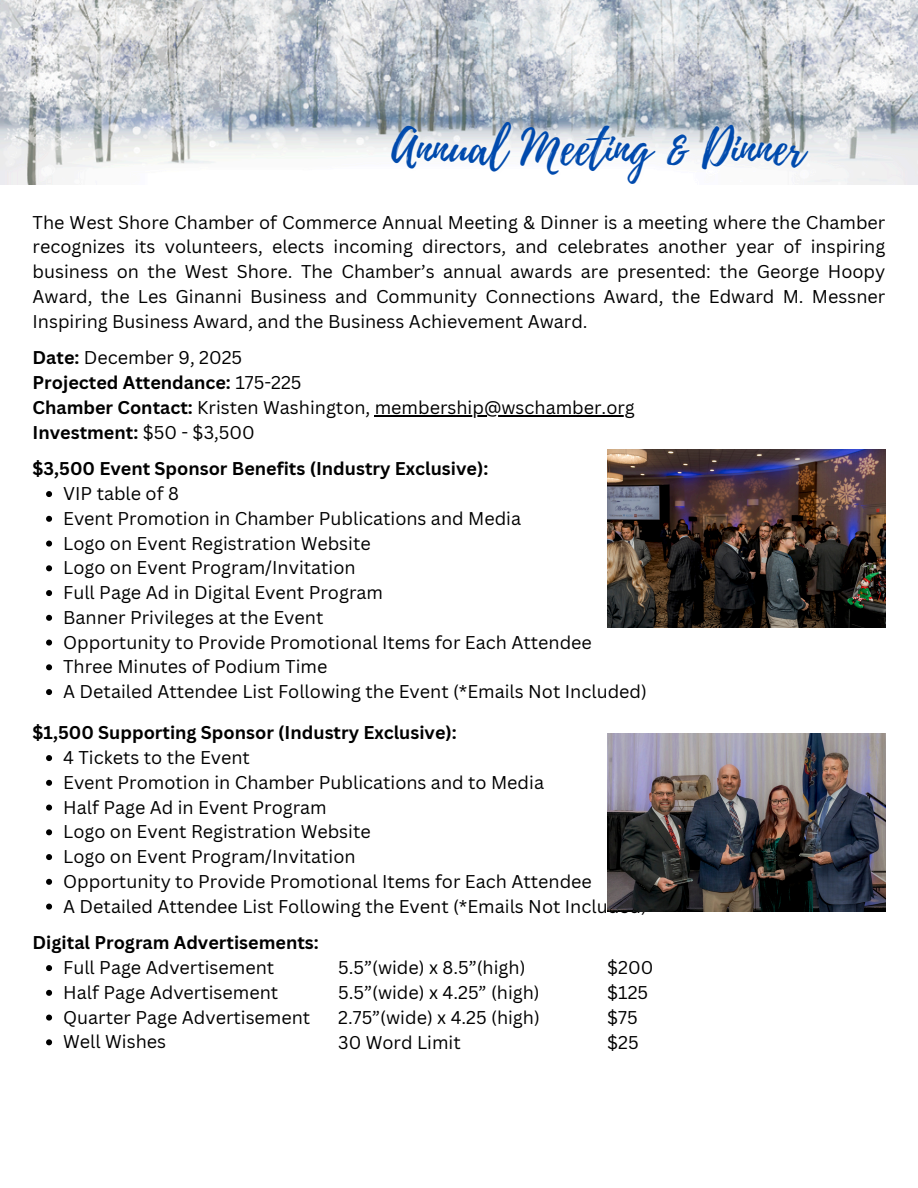
<style>
.page{position:relative;width:918px;height:1188px;background:#fff}
.page>*{position:absolute;margin:0;border:0;box-sizing:border-box;transform-origin:0 0}
.t1{font:48.15px "Playlist Script";color:#004aad}
.t2{font:18px/24.8px "Canva Sans";color:#000;text-align:justify}
.t3{font:700 18px "Canva Sans";color:#000}
.s1{font-weight:700}
.s2{font-weight:400}
</style>
<div class="page">
<hr style="left:375px;top:415px;width:260px;height:2px;background:#000">
<svg style="left:46px;top:491px;width:6px;height:6px"></svg>
<svg style="left:46px;top:516px;width:6px;height:6px"></svg>
<svg style="left:46px;top:541px;width:6px;height:6px"></svg>
<svg style="left:46px;top:565px;width:6px;height:6px"></svg>
<svg style="left:46px;top:590px;width:6px;height:6px"></svg>
<svg style="left:46px;top:615px;width:6px;height:6px"></svg>
<svg style="left:46px;top:640px;width:6px;height:6px"></svg>
<svg style="left:46px;top:664px;width:6px;height:6px"></svg>
<svg style="left:46px;top:689px;width:6px;height:6px"></svg>
<svg style="left:46px;top:755px;width:6px;height:6px"></svg>
<svg style="left:46px;top:780px;width:6px;height:6px"></svg>
<svg style="left:46px;top:805px;width:6px;height:6px"></svg>
<svg style="left:46px;top:829px;width:6px;height:6px"></svg>
<svg style="left:46px;top:854px;width:6px;height:6px"></svg>
<svg style="left:46px;top:879px;width:6px;height:6px"></svg>
<svg style="left:46px;top:904px;width:6px;height:6px"></svg>
<svg style="left:46px;top:965px;width:6px;height:6px"></svg>
<svg style="left:46px;top:990px;width:6px;height:6px"></svg>
<svg style="left:46px;top:1015px;width:6px;height:6px"></svg>
<svg style="left:46px;top:1039px;width:6px;height:6px"></svg>
<img style="left:607px;top:450px;width:278px;height:177px">
<img style="left:0;top:0;width:918px;height:184px">
<img style="left:607px;top:733px;width:278px;height:178px">
<p class="t1" style="left:392px;top:113px;width:415px">Annual Meeting &amp; Dinner</p>
<p class="t2" style="left:33px;top:209px;width:854px">The West Shore Chamber of Commerce Annual Meeting &amp; Dinner is a meeting where the Chamber recognizes its volunteers, elects incoming directors, and celebrates another year of inspiring business on the West Shore. The Chamber’s annual awards are presented: the George Hoopy Award, the Les Ginanni Business and Community Connections Award, the Edward M. Messner Inspiring Business Award, and the Business Achievement Award.</p>
<p class="t2" style="left:33px;top:345px;width:211px"><span class="s1">Date:</span> December 9, 2025</p>
<h1 class="t3" style="left:33px;top:370px;width:271px">Projected Attendance: <span class="s2">175-225</span></h1>
<p class="t2" style="left:33px;top:394px;width:604px"><span class="s1">Chamber Contact:</span> Kristen Washington, membership@wschamber.org</p>
<p class="t3" style="left:33px;top:419px;width:224px">Investment: <span class="s2">$50 - $3,500</span></p>
<p class="t3" style="left:33px;top:456px;width:457px">$3,500 Event Sponsor Benefits (Industry Exclusive):</p>
<p class="t2" style="left:63px;top:481px;width:117px">VIP table of 8</p>
<p class="t2" style="left:63px;top:505px;width:459px">Event Promotion in Chamber Publications and Media</p>
<h2 class="t2" style="left:63px;top:530px;width:309px">Logo on Event Registration Website</h2>
<p class="t2" style="left:63px;top:555px;width:294px">Logo on Event Program/Invitation</p>
<p class="t2" style="left:63px;top:580px;width:321px">Full Page Ad in Digital Event Program</p>
<p class="t2" style="left:63px;top:604px;width:262px">Banner Privileges at the Event</p>
<p class="t2" style="left:63px;top:629px;width:530px">Opportunity to Provide Promotional Items for Each Attendee</p>
<p class="t2" style="left:63px;top:654px;width:266px">Three Minutes of Podium Time</p>
<p class="t2" style="left:63px;top:679px;width:585px">A Detailed Attendee List Following the Event (*Emails Not Included)</p>
<p class="t3" style="left:33px;top:720px;width:426px">$1,500 Supporting Sponsor (Industry Exclusive):</p>
<p class="t2" style="left:63px;top:745px;width:188px">4 Tickets to the Event</p>
<p class="t2" style="left:63px;top:769px;width:482px">Event Promotion in Chamber Publications and to Media</p>
<h2 class="t2" style="left:63px;top:794px;width:265px">Half Page Ad in Event Program</h2>
<p class="t2" style="left:63px;top:819px;width:309px">Logo on Event Registration Website</p>
<p class="t2" style="left:63px;top:844px;width:294px">Logo on Event Program/Invitation</p>
<p class="t2" style="left:63px;top:868px;width:530px">Opportunity to Provide Promotional Items for Each Attendee</p>
<p class="t2" style="left:63px;top:893px;width:585px">A Detailed Attendee List Following the Event (*Emails Not Included)</p>
<p class="t3" style="left:33px;top:930px;width:288px">Digital Program Advertisements:</p>
<p class="t2" style="left:63px;top:955px;width:213px">Full Page Advertisement</p>
<p class="t2" style="left:63px;top:979px;width:217px">Half Page Advertisement</p>
<h2 class="t2" style="left:63px;top:1004px;width:249px">Quarter Page Advertisement</h2>
<p class="t2" style="left:63px;top:1029px;width:105px">Well Wishes</p>
<p class="t2" style="left:607px;top:955px;width:48px">$200</p>
<p class="t2" style="left:607px;top:980px;width:43px">$125</p>
<p class="t2" style="left:607px;top:1005px;width:32px">$75</p>
<p class="t2" style="left:607px;top:1029px;width:33px">$25</p>
<p class="t2" style="left:338px;top:955px;width:189px">5.5”(wide) x 8.5”(high)</p>
<p class="t2" style="left:338px;top:980px;width:203px">5.5”(wide) x 4.25” (high)</p>
<p class="t2" style="left:338px;top:1005px;width:203px">2.75”(wide) x 4.25 (high)</p>
<p class="t2" style="left:338px;top:1029px;width:124px">30 Word Limit</p>
</div>
